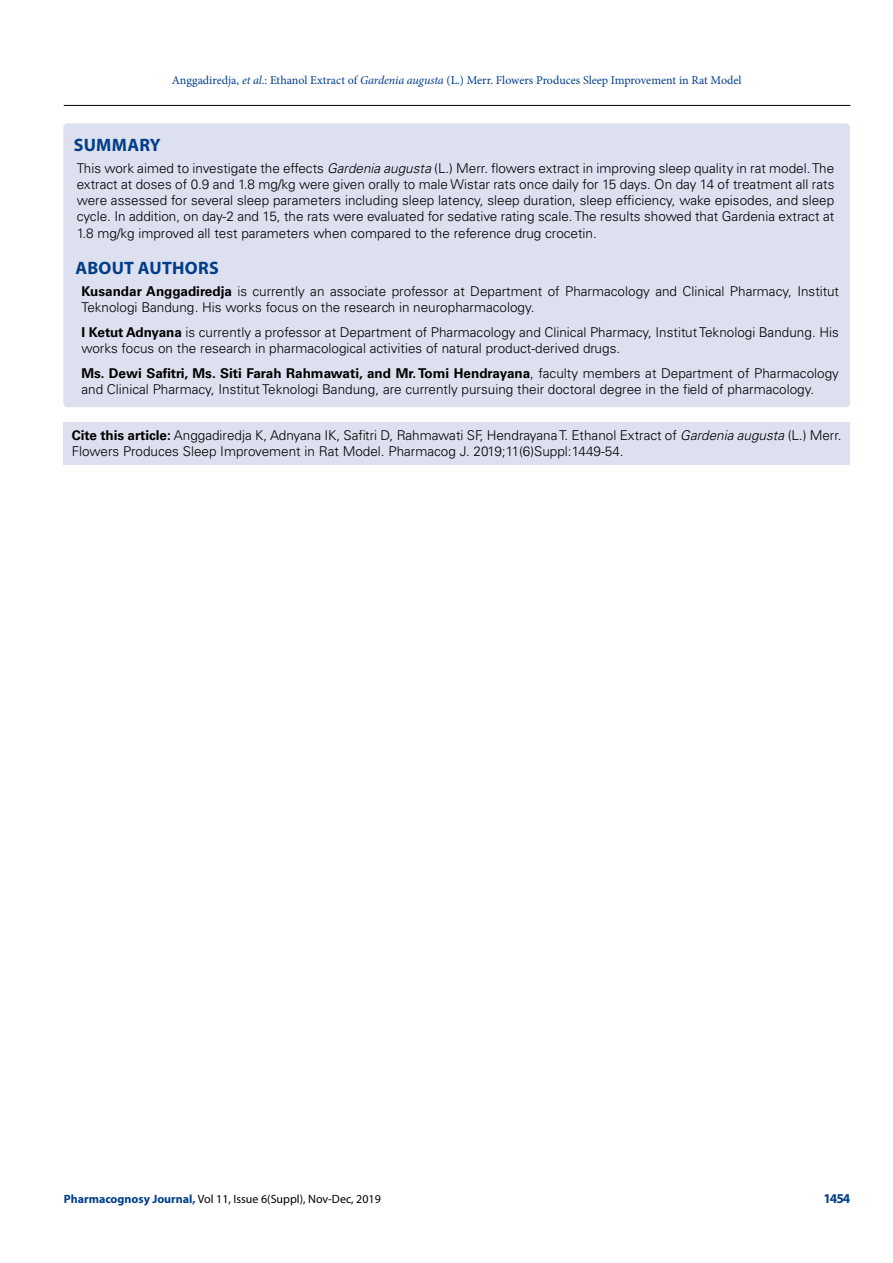
<style>
.page{position:relative;width:893px;height:1263px;background:#fff}
.page>*{position:absolute;margin:0;border:0;box-sizing:border-box;transform-origin:0 0}
.t1{font:700 18px "Myriad Pro";letter-spacing:.015em;color:#003e88}
.t2{font:300 13.5px/16.2px "Univers LT Std";color:#000}
.t3{font:700 13.5px "Myriad Pro";color:#003e88}
.t4{font:12px "Minion Pro";color:#003e88}
.t5{font:12px "Myriad Pro";color:#000}
.s1{font-style:italic}
.s2{font-weight:700}
.s3{font-weight:700;color:#003e88}
</style>
<div class="page">
<hr style="left:64px;top:105px;width:786px;height:1px;background:#000">
<div style="left:63px;top:123px;width:787px;height:284px;background:#dde0ef;border-radius:4px"></div>
<div style="left:63px;top:422px;width:787px;height:42px;background:#dde0ef"></div>
<p class="t4" style="left:172px;top:72px;width:571px">Anggadiredja, <span class="s1">et al</span>.: Ethanol Extract of <span class="s1">Gardenia augusta</span> (L.) Merr. Flowers Produces Sleep Improvement in Rat Model</p>
<h1 class="t1" style="left:74px;top:133px;width:88px">SUMMARY</h1>
<p class="t2" style="left:77px;top:160px;width:759px;text-align:justify">This work aimed to investigate the effects <span class="s1">Gardenia augusta</span> (L.) Merr. flowers extract in improving sleep quality in rat model. The extract at doses of 0.9 and 1.8 mg/kg were given orally to male Wistar rats once daily for 15 days. On day 14 of treatment all rats were assessed for several sleep parameters including sleep latency, sleep duration, sleep efficiency, wake episodes, and sleep cycle. In addition, on day-2 and 15, the rats were evaluated for sedative rating scale. The results showed that Gardenia extract at 1.8 mg/kg improved all test parameters when compared to the reference drug crocetin.</p>
<h1 class="t1" style="left:75px;top:257px;width:145px">ABOUT AUTHORS</h1>
<p class="t2" style="left:81px;top:283px;width:759px"><span class="s2">Kusandar Anggadiredja</span> is currently an associate professor at Department of Pharmacology and Clinical Pharmacy, Institut<br>Teknologi Bandung. His works focus on the research in neuropharmacology.</p>
<p class="t2" style="left:81px;top:324px;width:759px"><span class="s2">I Ketut Adnyana</span> is currently a professor at Department of Pharmacology and Clinical Pharmacy, Institut Teknologi Bandung. His works focus on the research in pharmacological activities of natural product-derived drugs.</p>
<p class="t2" style="left:81px;top:365px;width:759px"><span class="s2">Ms. Dewi Safitri, Ms. Siti Farah Rahmawati, and Mr. Tomi Hendrayana</span>, faculty members at Department of Pharmacology and Clinical Pharmacy, Institut Teknologi Bandung, are currently pursuing their doctoral degree in the field of pharmacology.</p>
<p class="t2" style="left:72px;top:427px;width:771px"><span class="s2">Cite this article:</span> Anggadiredja K, Adnyana IK, Safitri D, Rahmawati SF, Hendrayana T. Ethanol Extract of <span class="s1">Gardenia augusta</span> (L.) Merr.<br>Flowers Produces Sleep Improvement in Rat Model. Pharmacog J. 2019;11(6)Suppl:1449-54.</p>
<p class="t5" style="left:64px;top:1191px;width:319px"><span class="s3">Pharmacognosy Journal,</span> Vol 11, Issue 6(Suppl), Nov-Dec, 2019</p>
<p class="t3" style="left:823px;top:1189px;width:29px">1454</p>
</div>
